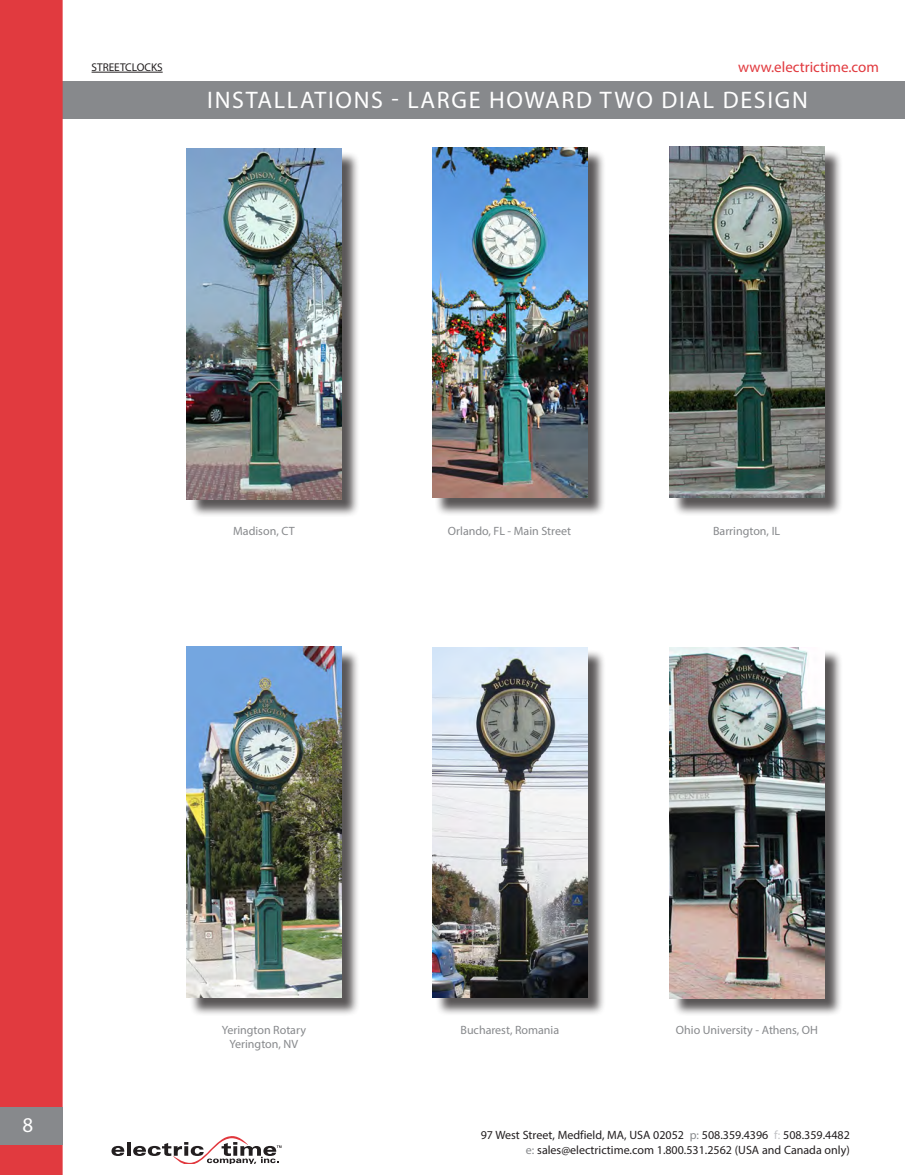
<style>
.page{position:relative;width:905px;height:1175px;background:#fff}
.page>*{position:absolute;margin:0;border:0;box-sizing:border-box;transform-origin:0 0}
.white_headline{font:24px "Myriad Pro";letter-spacing:.07em;color:#fff}
.t1{font:21px "Myriad Pro";color:#fff}
.t2{font:15px "Myriad Pro";color:#e1393e}
.t3{font:12px/15px "Myriad Pro";color:#231f20;text-align:right}
.t4{font:12px "Myriad Pro";color:#87898c}
.t5{font:11.25px "Myriad Pro";color:#231f20}
.s1{color:#87898c}
.s2{color:#c2c3c6}
</style>
<div class="page">
<div style="left:48px;top:82px;width:856px;height:37px;background:#87898c"></div>
<div style="left:0;top:0;width:63px;height:1175px;background:#e13a3f"></div>
<div style="left:0;top:1107px;width:63px;height:37px;background:#87898c"></div>
<hr style="left:91px;top:72px;width:72px;height:1px;background:#231f20">
<svg style="left:111px;top:1145px;width:13px;height:10px"></svg>
<hr style="left:127px;top:1142px;width:4px;height:13px;background:#231f20">
<svg style="left:133px;top:1136px;width:148px;height:27px"></svg>
<div style="left:434px;top:649px;width:171px;height:367px;background:#231f20;opacity:.75"></div>
<img style="left:432px;top:647px;width:155px;height:350px">
<div style="left:189px;top:151px;width:170px;height:367px;background:#231f20;opacity:.75"></div>
<img style="left:186px;top:148px;width:155px;height:351px">
<div style="left:434px;top:149px;width:171px;height:367px;background:#231f20;opacity:.75"></div>
<img style="left:432px;top:147px;width:154px;height:351px">
<div style="left:671px;top:149px;width:171px;height:367px;background:#231f20;opacity:.75"></div>
<img style="left:669px;top:147px;width:155px;height:351px">
<div style="left:189px;top:649px;width:170px;height:367px;background:#231f20;opacity:.75"></div>
<img style="left:186px;top:647px;width:155px;height:350px">
<div style="left:671px;top:649px;width:171px;height:367px;background:#231f20;opacity:.75"></div>
<img style="left:669px;top:647px;width:155px;height:351px">
<p class="t5" style="left:91px;top:60px;width:73px">STREETCLOCKS</p>
<p class="t2" style="left:738px;top:58px;width:142px">www.electrictime.com</p>
<p class="white_headline" style="left:207px;top:85px;width:601px">INSTALLATIONS - LARGE HOWARD TWO DIAL DESIGN</p>
<p class="t4" style="left:233px;top:523px;width:63px">Madison, CT</p>
<p class="t4" style="left:447px;top:523px;width:125px">Orlando, FL - Main Street</p>
<p class="t4" style="left:712px;top:523px;width:69px">Barrington, IL</p>
<h2 class="t1" style="left:22px;top:1112px;width:12px">8</h2>
<p class="t4" style="left:222px;top:1022px;width:86px">Yerington Rotary</p>
<p class="t4" style="left:229px;top:1037px;width:70px">Yerington, NV</p>
<p class="t4" style="left:460px;top:1022px;width:100px">Bucharest, Romania</p>
<p class="t4" style="left:675px;top:1022px;width:144px">Ohio University - Athens, OH</p>
<p class="t3" style="left:480px;top:1127px;width:370px">97 West Street, Medfield, MA, USA 02052 <span class="s1">p:</span> 508.359.4396 <span class="s2">f:</span> 508.359.4482 <span class="s1">e:</span> sales@electrictime.com 1.800.531.2562 (USA and Canada only)</p>
</div>
